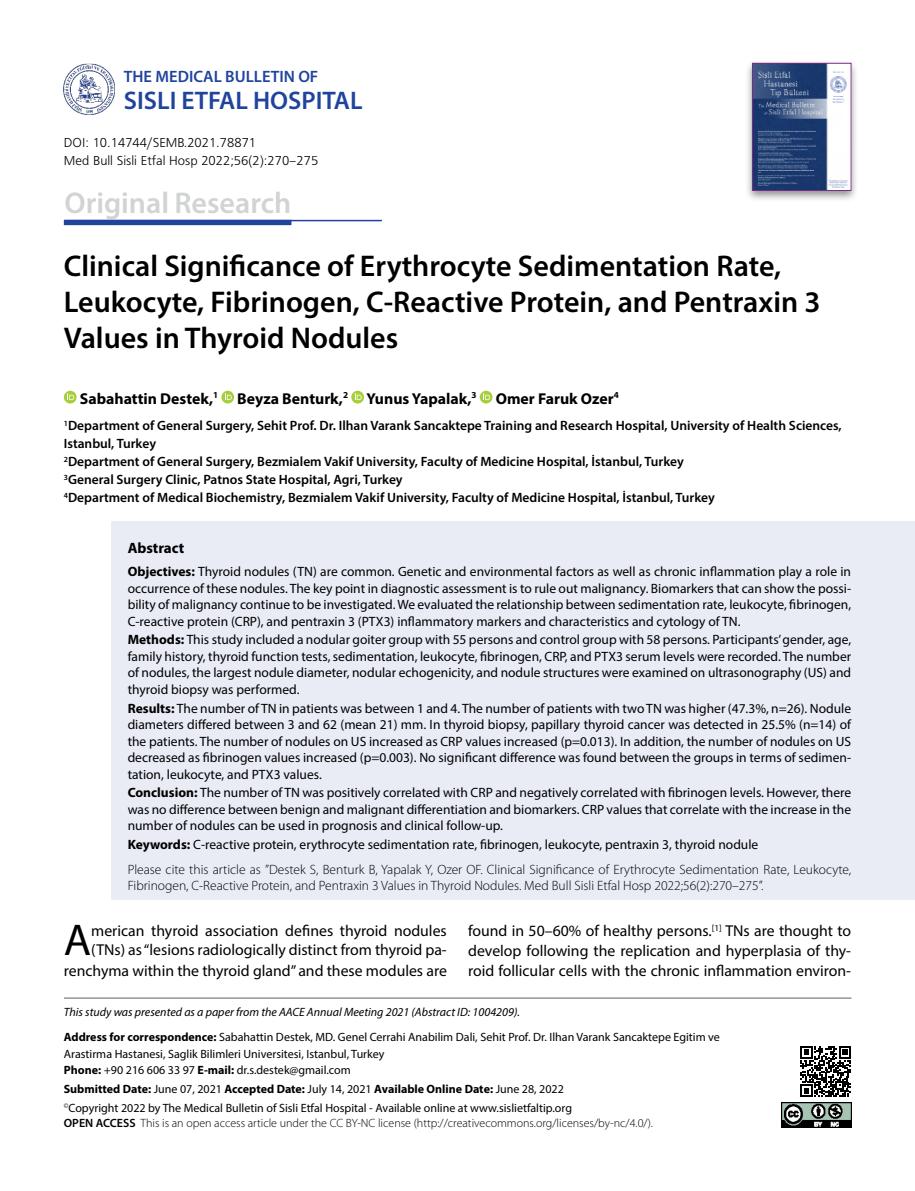
<style>
.page{position:relative;width:915px;height:1191px;background:#fff}
.page>*{position:absolute;margin:0;border:0;box-sizing:border-box;transform-origin:0 0}
.t1{font:44.7px "Myriad Pro";color:#000}
.t2{font:600 30px/36px "Myriad Pro";color:#000}
.t3{font:600 30px "Myriad Pro";color:#d1d3d4}
.t4{font:600 25.5px "Myriad Pro";color:#20449c}
.t5{font:600 16.5px "Myriad Pro";color:#20449c}
.t6{font:15.75px/20.1px "Myriad Pro";color:#000;text-align:right}
.t7{font:700 15.75px "Myriad Pro";color:#000}
.t8{font:700 15px "Myriad Pro";color:#000}
.t9{font:13.5px/16.5px "Myriad Pro";color:#000;text-align:justify}
.t10{font:600 13.5px/18px "Myriad Pro";color:#000}
.t11{font:300 13.5px/25px "Myriad Pro";color:#000}
.t12{font:13.5px/18px "Frugal Normal Tr";color:#000}
.t13{font:12px/25px "Myriad Pro";color:#000}
.t14{font:300 12px "Myriad Pro";color:#000}
.s1{font-weight:700}
.s2{font-weight:400}
.s3{font-style:italic}
.s4{font-weight:600}
</style>
<div class="page">
<div style="left:112px;top:521px;width:802px;height:378px;background:#e9ecf5"></div>
<svg style="left:64px;top:391px;width:13px;height:12px"></svg>
<svg style="left:67px;top:393px;width:7px;height:7px"></svg>
<svg style="left:221px;top:391px;width:13px;height:12px"></svg>
<svg style="left:225px;top:393px;width:7px;height:7px"></svg>
<svg style="left:351px;top:391px;width:13px;height:12px"></svg>
<svg style="left:354px;top:393px;width:7px;height:7px"></svg>
<svg style="left:479px;top:391px;width:13px;height:12px"></svg>
<svg style="left:483px;top:393px;width:7px;height:7px"></svg>
<hr style="left:64px;top:997px;width:787px;height:2px;background:#939598">
<img style="left:64px;top:64px;width:51px;height:51px">
<div style="left:744px;top:59px;width:114px;height:143px;background:#000;opacity:.43"></div>
<img style="left:754px;top:65px;width:94px;height:124px">
<div style="left:752px;top:63px;width:98px;height:128px;border:1px solid #792b88"></div>
<svg style="left:800px;top:1046px;width:50px;height:50px"></svg>
<img style="left:781px;top:1102px;width:69px;height:25px">
<hr style="left:65px;top:220px;width:317px;height:1px;background:#20449c">
<div style="left:64px;top:220px;width:227px;height:5px;background:#20449c"></div>
<p class="t5" style="left:124px;top:66px;width:196px">THE MEDICAL BULLETIN OF</p>
<h3 class="t4" style="left:124px;top:84px;width:240px">SISLI ETFAL HOSPITAL</h3>
<p class="t12" style="left:64px;top:133px;width:256px">DOI: 10.14744/SEMB.2021.78871<br>Med Bull Sisli Etfal Hosp 2022;56(2):270–275</p>
<h2 class="t3" style="left:65px;top:184px;width:228px">Original Research</h2>
<h2 class="t2" style="left:64px;top:247px;width:758px">Clinical Significance of Erythrocyte Sedimentation Rate,<br>Leukocyte, Fibrinogen, C-Reactive Protein, and Pentraxin 3<br>Values in Thyroid Nodules</h2>
<p class="t7" style="left:80px;top:388px;width:540px">Sabahattin Destek,<sup>1</sup> Beyza Benturk,<sup>2</sup> Yunus Yapalak,<sup>3</sup> Omer Faruk Ozer<sup>4</sup></p>
<p class="t10" style="left:64px;top:416px;width:779px"><sup>1</sup>Department of General Surgery, Sehit Prof. Dr. Ilhan Varank Sancaktepe Training and Research Hospital, University of Health Sciences, Istanbul, Turkey<br><sup>2</sup>Department of General Surgery, Bezmialem Vakif University, Faculty of Medicine Hospital, İstanbul, Turkey<br><sup>3</sup>General Surgery Clinic, Patnos State Hospital, Agri, Turkey<br><sup>4</sup>Department of Medical Biochemistry, Bezmialem Vakif University, Faculty of Medicine Hospital, İstanbul, Turkey</p>
<p class="t8" style="left:128px;top:538px;width:58px">Abstract</p>
<p class="t9" style="left:128px;top:563px;width:724px"><span class="s1">Objectives:</span> Thyroid nodules (TN) are common. Genetic and environmental factors as well as chronic inflammation play a role in occurrence of these nodules. The key point in diagnostic assessment is to rule out malignancy. Biomarkers that can show the possi&shy;bility of malignancy continue to be investigated. We evaluated the relationship between sedimentation rate, leukocyte, fibrinogen, C-reactive protein (CRP), and pentraxin 3 (PTX3) inflammatory markers and characteristics and cytology of TN.</p>
<p class="t9" style="left:128px;top:631px;width:724px"><span class="s1">Methods:</span> This study included a nodular goiter group with 55 persons and control group with 58 persons. Participants’ gender, age, family history, thyroid function tests, sedimentation, leukocyte, fibrinogen, CRP, and PTX3 serum levels were recorded. The number of nodules, the largest nodule diameter, nodular echogenicity, and nodule structures were examined on ultrasonography (US) and thyroid biopsy was performed.</p>
<p class="t9" style="left:128px;top:699px;width:724px"><span class="s1">Results:</span> The number of TN in patients was between 1 and 4. The number of patients with two TN was higher (47.3%, n=26). Nodule diameters differed between 3 and 62 (mean 21) mm. In thyroid biopsy, papillary thyroid cancer was detected in 25.5% (n=14) of the patients. The number of nodules on US increased as CRP values increased (p=0.013). In addition, the number of nodules on US decreased as fibrinogen values increased (p=0.003). No significant difference was found between the groups in terms of sedimen&shy;tation, leukocyte, and PTX3 values.</p>
<p class="t9" style="left:128px;top:784px;width:724px"><span class="s1">Conclusion:</span> The number of TN was positively correlated with CRP and negatively correlated with fibrinogen levels. However, there was no difference between benign and malignant differentiation and biomarkers. CRP values that correlate with the increase in the number of nodules can be used in prognosis and clinical follow-up.</p>
<p class="t11" style="left:128px;top:832px;width:724px"><span class="s1">Keywords:</span> <span class="s2">C-reactive protein, erythrocyte sedimentation rate, fibrinogen, leukocyte, pentraxin 3, thyroid nodule<br></span>Please cite this article as ”Destek S, Benturk B, Yapalak Y, Ozer OF. Clinical Significance of Erythrocyte Sedimentation Rate, Leukocyte,</p>
<p class="t11" style="left:128px;top:873px;width:637px">Fibrinogen, C-Reactive Protein, and Pentraxin 3 Values in Thyroid Nodules. Med Bull Sisli Etfal Hosp 2022;56(2):270–275”.</p>
<p class="t6" style="left:64px;top:920px;width:384px">merican thyroid association defines thyroid nodules (TNs) as “lesions radiologically distinct from thyroid pa&shy;renchyma within the thyroid gland” and these modules are</p>
<p class="t6" style="left:468px;top:920px;width:384px;text-align:justify">found in 50–60% of healthy persons.<sup>[1]</sup> TNs are thought to develop following the replication and hyperplasia of thy&shy;roid follicular cells with the chronic inflammation environ-</p>
<h1 class="t1" style="left:64px;top:912px;width:29px">A</h1>
<p class="t13" style="left:64px;top:999px;width:657px"><span class="s3">This study was presented as a paper from the AACE Annual Meeting 2021 (Abstract ID: 1004209).<br></span><span class="s1">Address for correspondence:</span> Sabahattin Destek, MD. Genel Cerrahi Anabilim Dali, Sehit Prof. Dr. Ilhan Varank Sancaktepe Egitim ve</p>
<p class="t13" style="left:64px;top:1045px;width:322px;line-height:16.5px">Arastirma Hastanesi, Saglik Bilimleri Universitesi, Istanbul, Turkey<br><span class="s1">Phone:</span> +90 216 606 33 97 <span class="s1">E-mail:</span> dr.s.destek@gmail.com</p>
<p class="t13" style="left:64px;top:1079px;width:509px;line-height:18.6px"><span class="s1">Submitted Date:</span> June 07, 2021 <span class="s1">Accepted Date:</span> July 14, 2021 <span class="s1">Available Online Date:</span> June 28, 2022 <sup>©</sup>Copyright 2022 by The Medical Bulletin of Sisli Etfal Hospital - Available online at www.sislietfaltip.org</p>
<p class="t14" style="left:64px;top:1116px;width:590px"><span class="s4">OPEN ACCESS</span> This is an open access article under the CC BY-NC license (http://creativecommons.org/licenses/by-nc/4.0/).</p>
</div>
